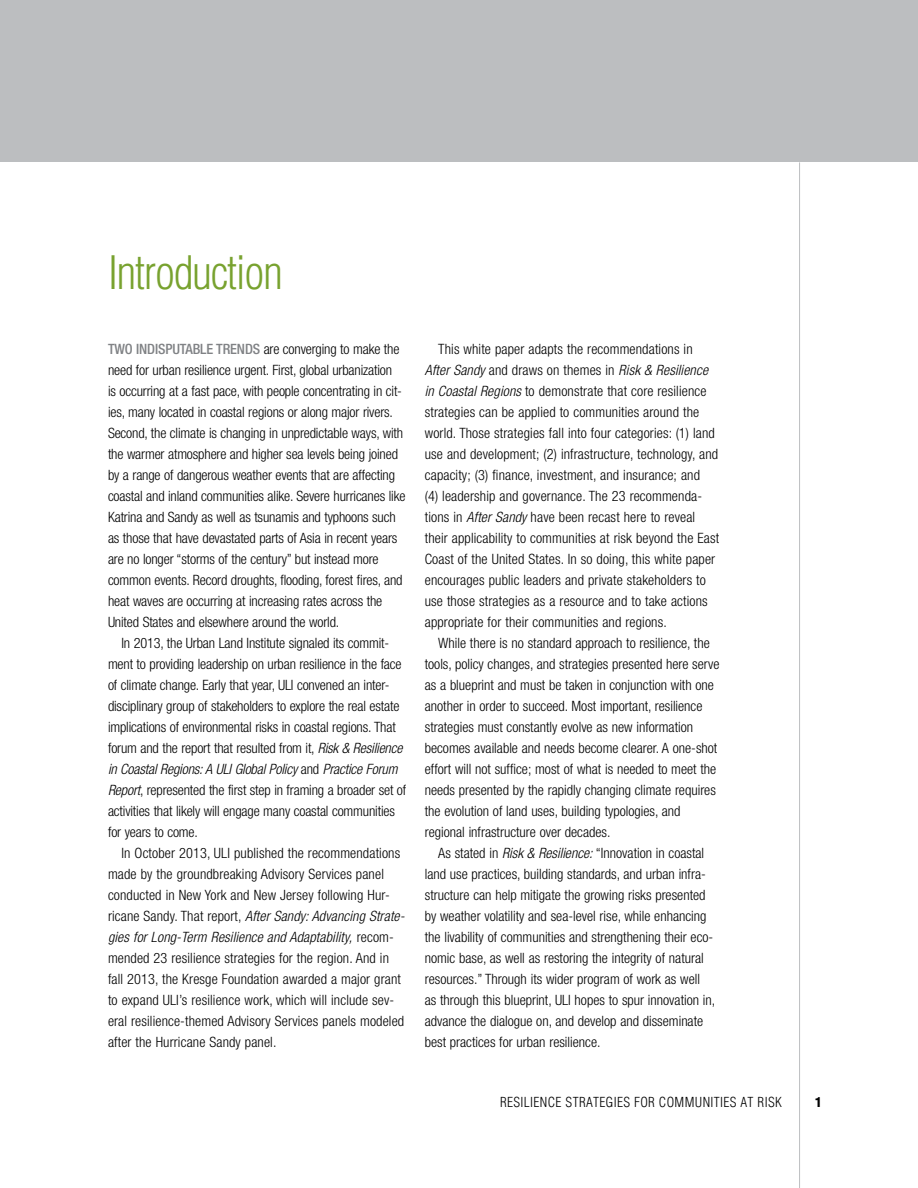
<style>
.page{position:relative;width:918px;height:1188px;background:#fff}
.page>*{position:absolute;margin:0;border:0;box-sizing:border-box;transform-origin:0 0}
.t1{font:300 condensed 45px "Helvetica LT Std";letter-spacing:-.03em;color:#78a22f}
.t2{font:300 condensed 14.25px/21px "Helvetica Neue";color:#000}
.t3{font:300 condensed 13.5px "Helvetica LT Std";letter-spacing:.025em;color:#000}
.t4{font:900 condensed 13.5px "Helvetica LT Std";color:#000}
.s1{font-weight:500;color:#808285}
.s2{font-style:italic}
</style>
<div class="page">
<div style="left:0;top:0;width:918px;height:162px;background:#bcbec0"></div>
<hr style="left:799px;top:162px;width:1px;height:1026px;background:#bcbec0">
<h1 class="t1" style="left:108px;top:244px;width:177px">Introduction</h1>
<p class="t2" style="left:108px;top:338px;width:299px"><span class="s1">TWO INDISPUTABLE TRENDS</span> are converging to make the need for urban resilience urgent. First, global urbanization<br>is occurring at a fast pace, with people concentrating in cit&shy;ies, many located in coastal regions or along major rivers.<br>Second, the climate is changing in unpredictable ways, with the warmer atmosphere and higher sea levels being joined by a range of dangerous weather events that are affecting coastal and inland communities alike. Severe hurricanes like Katrina and Sandy as well as tsunamis and typhoons such as those that have devastated parts of Asia in recent years are no longer “storms of the century” but instead more common events. Record droughts, flooding, forest fires, and heat waves are occurring at increasing rates across the United States and elsewhere around the world.</p>
<p class="t2" style="left:108px;top:632px;width:300px;text-indent:13px">In 2013, the Urban Land Institute signaled its commit&shy;ment to providing leadership on urban resilience in the face of climate change. Early that year, ULI convened an inter&shy;disciplinary group of stakeholders to explore the real estate implications of environmental risks in coastal regions. That forum and the report that resulted from it, <span class="s2">Risk &amp; Resilience in Coastal Regions: A ULI Global Policy</span> and <span class="s2">Practice Forum Report</span>, represented the first step in framing a broader set of activities that likely will engage many coastal communities for years to come.</p>
<p class="t2" style="left:108px;top:842px;width:298px;text-indent:13px">In October 2013, ULI published the recommendations made by the groundbreaking Advisory Services panel conducted in New York and New Jersey following Hur&shy;ricane Sandy. That report, <span class="s2">After Sandy: Advancing Strate&shy;gies for Long-Term Resilience and Adaptability,</span> recom&shy;mended 23 resilience strategies for the region. And in fall 2013, the Kresge Foundation awarded a major grant to expand ULI’s resilience work, which will include sev&shy;eral resilience-themed Advisory Services panels modeled after the Hurricane Sandy panel.</p>
<p class="t2" style="left:425px;top:338px;width:296px;text-indent:14px">This white paper adapts the recommendations in <span class="s2">After Sandy</span> and draws on themes in <span class="s2">Risk &amp; Resilience in Coastal Regions</span> to demonstrate that core resilience strategies can be applied to communities around the world. Those strategies fall into four categories: (1) land use and development; (2) infrastructure, technology, and capacity; (3) finance, investment, and insurance; and<br>(4) leadership and governance. The 23 recommenda&shy;tions in <span class="s2">After Sandy</span> have been recast here to reveal their applicability to communities at risk beyond the East Coast of the United States. In so doing, this white paper encourages public leaders and private stakeholders to use those strategies as a resource and to take actions appropriate for their communities and regions.</p>
<p class="t2" style="left:425px;top:632px;width:296px;text-indent:13px">While there is no standard approach to resilience, the tools, policy changes, and strategies presented here serve as a blueprint and must be taken in conjunction with one another in order to succeed. Most important, resilience strategies must constantly evolve as new information becomes available and needs become clearer. A one-shot effort will not suffice; most of what is needed to meet the needs presented by the rapidly changing climate requires the evolution of land uses, building typologies, and regional infrastructure over decades.</p>
<p class="t2" style="left:425px;top:842px;width:292px;text-indent:13px">As stated in <span class="s2">Risk &amp; Resilience:</span> “Innovation in coastal land use practices, building standards, and urban infra&shy;structure can help mitigate the growing risks presented by weather volatility and sea-level rise, while enhancing the livability of communities and strengthening their eco&shy;nomic base, as well as restoring the integrity of natural resources.” Through its wider program of work as well<br>as through this blueprint, ULI hopes to spur innovation in, advance the dialogue on, and develop and disseminate best practices for urban resilience.</p>
<p class="t3" style="left:500px;top:1094px;width:283px">RESILIENCE STRATEGIES FOR COMMUNITIES AT RISK</p>
<p class="t4" style="left:815px;top:1094px;width:8px">1</p>
</div>
